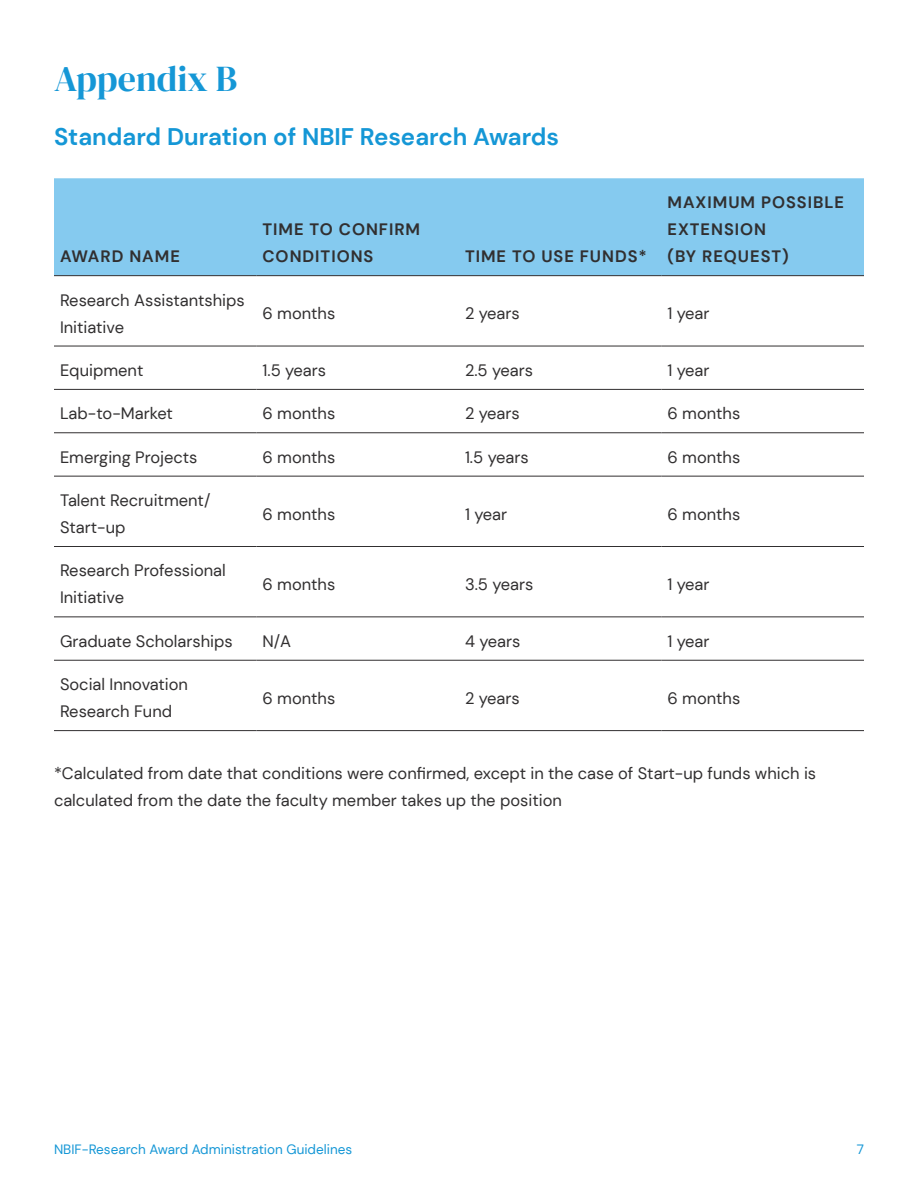
<style>
.page{position:relative;width:918px;height:1188px;background:#fff}
.page>*{position:absolute;margin:0;border:0;box-sizing:border-box;transform-origin:0 0}
.t1{font:36px "DM Serif Display";color:#1597d6}
.t2{font:700 24px "DM Sans";color:#1597d6}
.t3{font:16.5px/27px "DM Sans";color:#312f30}
.t4{font:700 16.5px/27px "DM Sans";letter-spacing:.06em;color:#312f30}
.t5{font:13.5px "DM Sans";color:#1597d6}
</style>
<div class="page">
<div style="left:54px;top:178px;width:810px;height:97px;background:#85caef"></div>
<hr style="left:54px;top:275px;width:202px;height:1px;background:#312f30">
<hr style="left:256px;top:275px;width:203px;height:1px;background:#312f30">
<hr style="left:459px;top:275px;width:203px;height:1px;background:#312f30">
<hr style="left:662px;top:275px;width:202px;height:1px;background:#312f30">
<hr style="left:54px;top:346px;width:202px;height:1px;background:#312f30">
<hr style="left:256px;top:346px;width:203px;height:1px;background:#312f30">
<hr style="left:459px;top:346px;width:203px;height:1px;background:#312f30">
<hr style="left:662px;top:346px;width:202px;height:1px;background:#312f30">
<hr style="left:54px;top:389px;width:202px;height:1px;background:#312f30">
<hr style="left:256px;top:389px;width:203px;height:1px;background:#312f30">
<hr style="left:459px;top:389px;width:203px;height:1px;background:#312f30">
<hr style="left:662px;top:389px;width:202px;height:1px;background:#312f30">
<hr style="left:54px;top:432px;width:202px;height:1px;background:#312f30">
<hr style="left:256px;top:432px;width:203px;height:1px;background:#312f30">
<hr style="left:459px;top:432px;width:203px;height:1px;background:#312f30">
<hr style="left:662px;top:432px;width:202px;height:1px;background:#312f30">
<hr style="left:54px;top:476px;width:202px;height:1px;background:#312f30">
<hr style="left:256px;top:476px;width:203px;height:1px;background:#312f30">
<hr style="left:459px;top:476px;width:203px;height:1px;background:#312f30">
<hr style="left:662px;top:476px;width:202px;height:1px;background:#312f30">
<hr style="left:54px;top:546px;width:202px;height:1px;background:#312f30">
<hr style="left:256px;top:546px;width:203px;height:1px;background:#312f30">
<hr style="left:459px;top:546px;width:203px;height:1px;background:#312f30">
<hr style="left:662px;top:546px;width:202px;height:1px;background:#312f30">
<hr style="left:54px;top:616px;width:202px;height:1px;background:#312f30">
<hr style="left:256px;top:616px;width:203px;height:1px;background:#312f30">
<hr style="left:459px;top:616px;width:203px;height:1px;background:#312f30">
<hr style="left:662px;top:616px;width:202px;height:1px;background:#312f30">
<hr style="left:54px;top:660px;width:202px;height:1px;background:#312f30">
<hr style="left:256px;top:660px;width:203px;height:1px;background:#312f30">
<hr style="left:459px;top:660px;width:203px;height:1px;background:#312f30">
<hr style="left:662px;top:660px;width:202px;height:1px;background:#312f30">
<hr style="left:54px;top:730px;width:202px;height:1px;background:#312f30">
<hr style="left:256px;top:730px;width:203px;height:1px;background:#312f30">
<hr style="left:459px;top:730px;width:203px;height:1px;background:#312f30">
<hr style="left:662px;top:730px;width:202px;height:1px;background:#312f30">
<p class="t1" style="left:54px;top:58px;width:185px">Appendix B</p>
<p class="t2" style="left:54px;top:122px;width:507px">Standard Duration of NBIF Research Awards</p>
<p class="t4" style="left:60px;top:243px;width:121px">AWARD NAME</p>
<p class="t4" style="left:262px;top:216px;width:159px">TIME TO CONFIRM<br>CONDITIONS</p>
<p class="t4" style="left:465px;top:243px;width:183px">TIME TO USE FUNDS*</p>
<p class="t4" style="left:668px;top:189px;width:178px">MAXIMUM POSSIBLE<br>EXTENSION<br>(BY REQUEST)</p>
<p class="t3" style="left:60px;top:286px;width:186px">Research Assistantships<br>Initiative</p>
<p class="t3" style="left:262px;top:300px;width:74px">6 months</p>
<p class="t3" style="left:465px;top:300px;width:56px">2 years</p>
<p class="t3" style="left:668px;top:300px;width:44px">1 year</p>
<p class="t3" style="left:60px;top:357px;width:85px">Equipment</p>
<p class="t3" style="left:262px;top:357px;width:65px">1.5 years</p>
<p class="t3" style="left:465px;top:357px;width:70px">2.5 years</p>
<p class="t3" style="left:668px;top:357px;width:44px">1 year</p>
<p class="t3" style="left:60px;top:400px;width:114px">Lab-to-Market</p>
<p class="t3" style="left:262px;top:400px;width:74px">6 months</p>
<p class="t3" style="left:465px;top:400px;width:56px">2 years</p>
<p class="t3" style="left:668px;top:400px;width:74px">6 months</p>
<p class="t3" style="left:60px;top:443px;width:139px">Emerging Projects</p>
<p class="t3" style="left:262px;top:443px;width:74px">6 months</p>
<p class="t3" style="left:465px;top:443px;width:65px">1.5 years</p>
<p class="t3" style="left:668px;top:443px;width:74px">6 months</p>
<p class="t3" style="left:60px;top:487px;width:152px">Talent Recruitment/<br>Start-up</p>
<p class="t3" style="left:262px;top:500px;width:74px">6 months</p>
<p class="t3" style="left:465px;top:500px;width:44px">1 year</p>
<p class="t3" style="left:668px;top:500px;width:74px">6 months</p>
<p class="t3" style="left:60px;top:557px;width:167px">Research Professional<br>Initiative</p>
<p class="t3" style="left:262px;top:571px;width:74px">6 months</p>
<p class="t3" style="left:465px;top:571px;width:70px">3.5 years</p>
<p class="t3" style="left:668px;top:571px;width:44px">1 year</p>
<p class="t3" style="left:60px;top:627px;width:174px">Graduate Scholarships</p>
<p class="t3" style="left:262px;top:627px;width:30px">N/A</p>
<p class="t3" style="left:465px;top:627px;width:57px">4 years</p>
<p class="t3" style="left:668px;top:627px;width:44px">1 year</p>
<p class="t3" style="left:60px;top:671px;width:130px">Social Innovation<br>Research Fund</p>
<p class="t3" style="left:262px;top:684px;width:74px">6 months</p>
<p class="t3" style="left:465px;top:684px;width:56px">2 years</p>
<p class="t3" style="left:668px;top:684px;width:74px">6 months</p>
<p class="t3" style="left:54px;top:760px;width:764px">*Calculated from date that conditions were confirmed, except in the case of Start-up funds which is calculated from the date the faculty member takes up the position</p>
<p class="t5" style="left:54px;top:1141px;width:300px">NBIF-Research Award Administration Guidelines</p>
<p class="t5" style="left:857px;top:1141px;width:9px">7</p>
</div>
